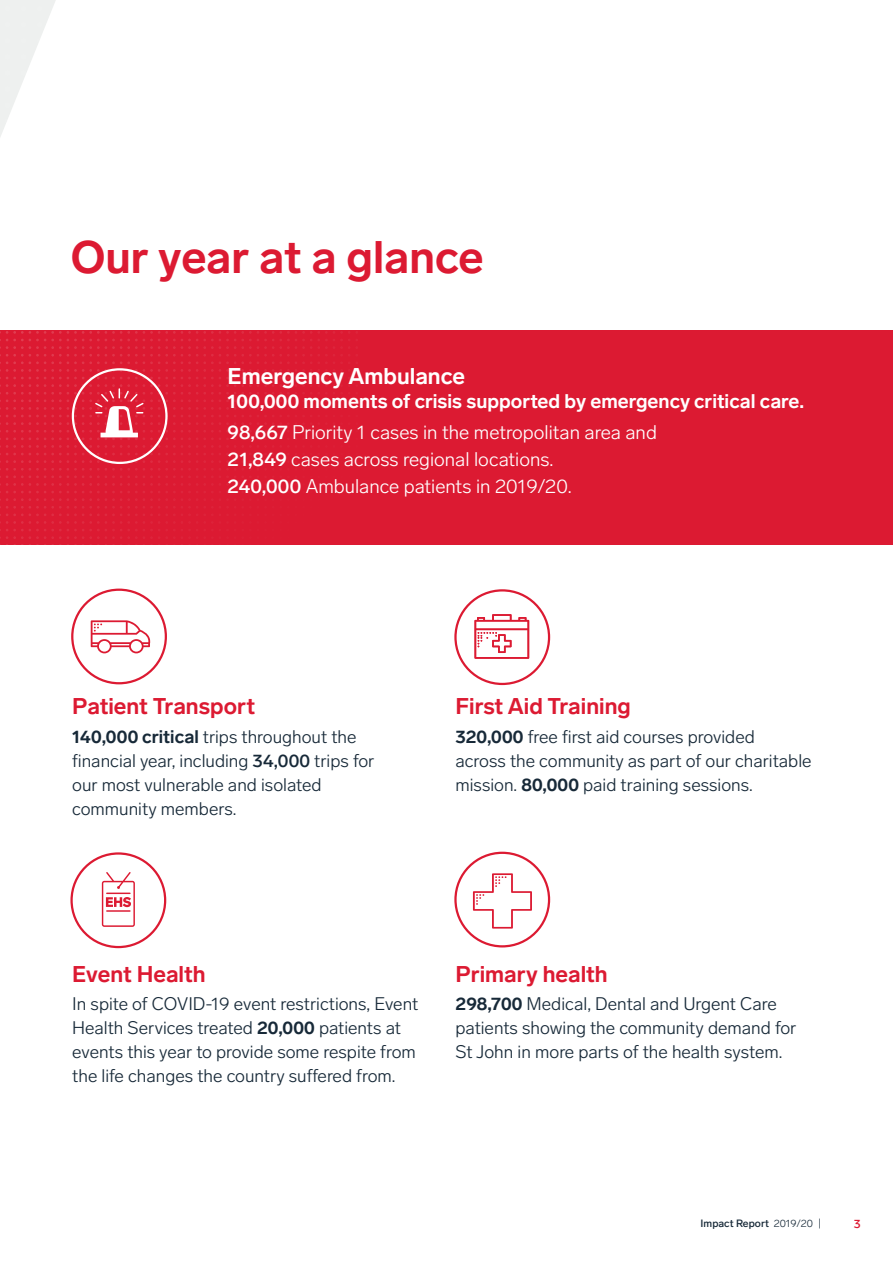
<style>
.page{position:relative;width:893px;height:1263px;background:#fff}
.page>*{position:absolute;margin:0;border:0;box-sizing:border-box;transform-origin:0 0}
.heading{font:700 45px "Lab Grotesque";color:#dc1a32}
.data-heading{font:700 22.5px "Lab Grotesque";color:#dc1a32}
.data-heading-2{font:700 22.5px "Lab Grotesque";color:#fff}
.data-body{font:300 19.5px "Lab Grotesque";color:#fff}
.data-heading-3{font:700 19.5px "Lab Grotesque";color:#fff}
.data-body-2{font:300 18px/24px "Lab Grotesque";color:#172938}
.t1{font:500 12px "Lab Grotesque";color:#dc1a32}
.t2{font:500 10.5px "Lab Grotesque";color:#172938}
.s1{font-weight:500}
.s2{font-weight:700}
.s3{font-weight:300}
</style>
<div class="page">
<div style="left:0;top:330px;width:893px;height:214px;background:#dc1a32"></div>
<svg style="left:0;top:0;width:56px;height:137px"></svg>
<div style="left:71px;top:589px;width:96px;height:95px;border:2px solid #dc1a32;border-radius:50%"></div>
<svg style="left:91px;top:620px;width:59px;height:33px"></svg>
<div style="left:454px;top:589px;width:96px;height:96px;border:2px solid #dc1a32;border-radius:50%"></div>
<svg style="left:474px;top:614px;width:55px;height:45px"></svg>
<div style="left:70px;top:852px;width:96px;height:96px;border:2px solid #dc1a32;border-radius:50%"></div>
<svg style="left:102px;top:872px;width:33px;height:55px"></svg>
<div style="left:454px;top:852px;width:96px;height:95px;border:2px solid #dc1a32;border-radius:50%"></div>
<svg style="left:473px;top:873px;width:59px;height:55px"></svg>
<svg style="left:0;top:331px;width:358px;height:214px"></svg>
<p class="heading" style="left:71px;top:230px;width:414px">Our year at a glance</p>
<p class="data-heading-2" style="left:228px;top:363px;width:239px">Emergency Ambulance</p>
<p class="data-heading-3" style="left:228px;top:390px;width:578px">100,000 moments of crisis supported by emergency critical care.</p>
<p class="data-body" style="left:228px;top:421px;width:431px"><span class="s1">98,667</span> Priority 1 cases in the metropolitan area and</p>
<p class="data-body" style="left:228px;top:448px;width:327px"><span class="s1">21,849</span> cases across regional locations.</p>
<p class="data-body" style="left:228px;top:474px;width:346px"><span class="s1">240,000</span> Ambulance patients in 2019/20.</p>
<p class="data-heading" style="left:72px;top:693px;width:184px">Patient Transport</p>
<p class="data-body-2" style="left:72px;top:724px;width:304px"><span class="s2">140,000 critical</span> trips throughout the financial year, including <span class="s1">34,000</span> trips for our most vulnerable and isolated community members.</p>
<p class="data-heading" style="left:455px;top:693px;width:177px">First Aid Training</p>
<p class="data-body-2" style="left:455px;top:724px;width:358px"><span class="s2">320,000</span> free first aid courses provided<br>across the community as part of our charitable mission. <span class="s2">80,000</span> paid training sessions.</p>
<p class="data-heading" style="left:72px;top:961px;width:135px">Event Health</p>
<p class="data-body-2" style="left:72px;top:992px;width:347px">In spite of COVID-19 event restrictions, Event Health Services treated <span class="s2">20,000</span> patients at events this year to provide some respite from the life changes the country suffered from.</p>
<p class="data-heading" style="left:455px;top:961px;width:154px">Primary health</p>
<p class="data-body-2" style="left:455px;top:992px;width:342px"><span class="s2">298,700</span> Medical, Dental and Urgent Care patients showing the community demand for<br>St John in more parts of the health system.</p>
<p class="t2" style="left:701px;top:1217px;width:123px">Impact Report <span class="s3">2019/20 |</span></p>
<p class="t1" style="left:854px;top:1216px;width:8px">3</p>
</div>
